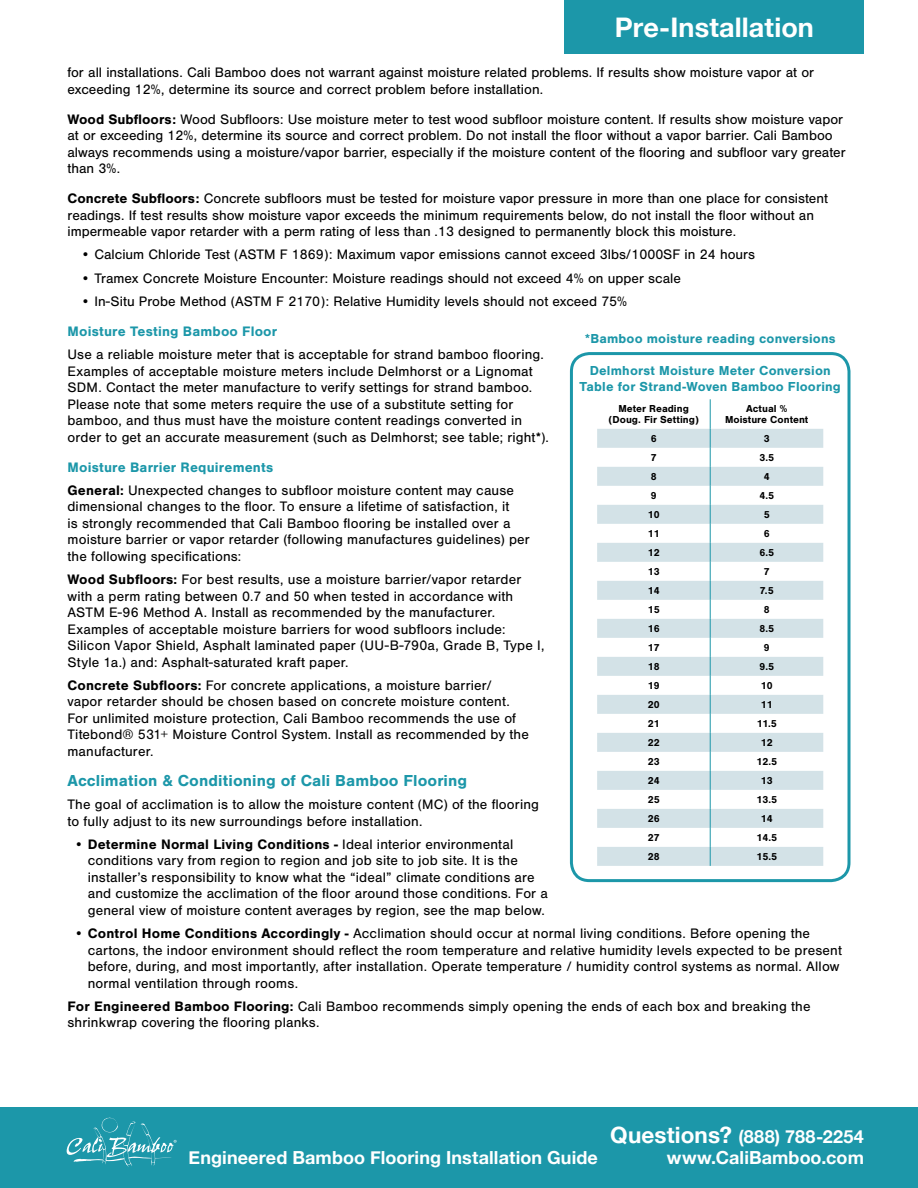
<style>
.page{position:relative;width:918px;height:1188px;background:#fff}
.page>*{position:absolute;margin:0;border:0;box-sizing:border-box;transform-origin:0 0}
.t1{font:700 27px "Helvetica Neue";letter-spacing:.005em;color:#fff}
.t2{font:700 18px "Helvetica Neue";letter-spacing:.005em;color:#fff}
.t3{font:700 16.5px "Nimbus San";letter-spacing:.005em;color:#1c97a9}
.t4{font:14.25px/16.5px "Nimbus San";letter-spacing:.01em;color:#000}
.t5{font:700 14.25px "Nimbus San";letter-spacing:.01em;color:#1c97a9}
.t6{font:700 13.5px/16.2px "Nimbus San";letter-spacing:.015em;color:#1c97a9;text-align:center}
.t7{font:700 10.5px/10.5px "Nimbus San";color:#000;text-align:center}
.s1{font-weight:700}
.s2{font-weight:700;color:#1c97a9}
.s3{font-size:22.5px}
</style>
<div class="page">
<div style="left:0;top:1107px;width:918px;height:81px;background:#1c97a9"></div>
<div style="left:565px;top:0;width:299px;height:54px;background:#1c97a9"></div>
<svg style="left:67px;top:1117px;width:110px;height:50px"></svg>
<div style="left:570px;top:352px;width:280px;height:530px;border:3px solid #1c97a9;border-radius:18px"></div>
<svg style="left:597px;top:429px;width:226px;height:437px;fill:#d9e6ea"></svg>
<hr style="left:710px;top:399px;width:1px;height:30px;background:#1c97a9">
<svg style="left:710px;top:429px;width:1px;height:437px"></svg>
<h1 class="t1" style="left:615px;top:6px;width:200px">Pre-Installation</h1>
<p class="t4" style="left:68px;top:64px;width:748px">for all installations. Cali Bamboo does not warrant against moisture related problems. If results show moisture vapor at or exceeding 12%, determine its source and correct problem before installation.</p>
<p class="t4" style="left:68px;top:111px;width:780px"><span class="s1">Wood Subfloors:</span> Wood Subfloors: Use moisture meter to test wood subfloor moisture content. If results show moisture vapor at or exceeding 12%, determine its source and correct problem. Do not install the floor without a vapor barrier. Cali Bamboo always recommends using a moisture/vapor barrier, especially if the moisture content of the flooring and subfloor vary greater than 3%.</p>
<p class="t4" style="left:68px;top:190px;width:762px"><span class="s1">Concrete Subfloors:</span> Concrete subfloors must be tested for moisture vapor pressure in more than one place for consistent readings. If test results show moisture vapor exceeds the minimum requirements below, do not install the floor without an impermeable vapor retarder with a perm rating of less than .13 designed to permanently block this moisture.</p>
<p class="t4" style="left:81px;top:247px;width:676px">• Calcium Chloride Test (ASTM F 1869): Maximum vapor emissions cannot exceed 3lbs/1000SF in 24 hours</p>
<p class="t4" style="left:81px;top:270px;width:602px">• Tramex Concrete Moisture Encounter: Moisture readings should not exceed 4% on upper scale</p>
<p class="t4" style="left:81px;top:293px;width:548px">• In-Situ Probe Method (ASTM F 2170): Relative Humidity levels should not exceed 75%</p>
<p class="t5" style="left:67px;top:323px;width:211px">Moisture Testing Bamboo Floor</p>
<p class="t4" style="left:67px;top:346px;width:483px">Use a reliable moisture meter that is acceptable for strand bamboo flooring.<br>Examples of acceptable moisture meters include Delmhorst or a Lignomat SDM. Contact the meter manufacture to verify settings for strand bamboo.<br>Please note that some meters require the use of a substitute setting for bamboo, and thus must have the moisture content readings converted in order to get an accurate measurement (such as Delmhorst; see table; right*).</p>
<p class="t4" style="left:67px;top:455px;width:448px;line-height:23.2px"><span class="s2">Moisture Barrier Requirements<br></span><span class="s1">General:</span> Unexpected changes to subfloor moisture content may cause</p>
<p class="t4" style="left:67px;top:499px;width:464px">dimensional changes to the floor. To ensure a lifetime of satisfaction, it<br>is strongly recommended that Cali Bamboo flooring be installed over a moisture barrier or vapor retarder (following manufactures guidelines) per the following specifications:</p>
<p class="t4" style="left:67px;top:571px;width:479px"><span class="s1">Wood Subfloors:</span> For best results, use a moisture barrier/vapor retarder with a perm rating between 0.7 and 50 when tested in accordance with ASTM E-96 Method A. Install as recommended by the manufacturer.<br>Examples of acceptable moisture barriers for wood subfloors include:<br>Silicon Vapor Shield, Asphalt laminated paper (UU-B-790a, Grade B, Type I, Style 1a.) and: Asphalt-saturated kraft paper.</p>
<p class="t4" style="left:67px;top:677px;width:463px"><span class="s1">Concrete Subfloors:</span> For concrete applications, a moisture barrier/ vapor retarder should be chosen based on concrete moisture content.<br>For unlimited moisture protection, Cali Bamboo recommends the use of Titebond® 531+ Moisture Control System. Install as recommended by the manufacturer.</p>
<p class="t3" style="left:68px;top:771px;width:401px">Acclimation &amp; Conditioning of Cali Bamboo Flooring</p>
<p class="t4" style="left:68px;top:796px;width:473px">The goal of acclimation is to allow the moisture content (MC) of the flooring to fully adjust to its new surroundings before installation.</p>
<p class="t4" style="left:88px;top:836px;width:462px;text-indent:-13px"><span class="s1">• Determine Normal Living Conditions -</span> Ideal interior environmental conditions vary from region to region and job site to job site. It is the installer’s responsibility to know what the “ideal” climate conditions are and customize the acclimation of the floor around those conditions. For a general view of moisture content averages by region, see the map below.</p>
<p class="t4" style="left:88px;top:925px;width:756px;text-indent:-13px"><span class="s1">• Control Home Conditions Accordingly -</span> Acclimation should occur at normal living conditions. Before opening the cartons, the indoor environment should reflect the room temperature and relative humidity levels expected to be present before, during, and most importantly, after installation. Operate temperature / humidity control systems as normal. Allow normal ventilation through rooms.</p>
<p class="t4" style="left:67px;top:998px;width:745px"><span class="s1">For Engineered Bamboo Flooring:</span> Cali Bamboo recommends simply opening the ends of each box and breaking the shrinkwrap covering the flooring planks.</p>
<p class="t6" style="left:585px;top:330px;width:252px">*Bamboo moisture reading conversions</p>
<p class="t6" style="left:580px;top:362px;width:263px">Delmhorst Moisture Meter Conversion<br>Table for Strand-Woven Bamboo Flooring</p>
<p class="t7" style="left:608px;top:404px;width:92px">Meter Reading (Doug. Fir Setting)</p>
<p class="t7" style="left:725px;top:404px;width:85px">Actual %<br>Moisture Content</p>
<p class="t7" style="left:651px;top:433px;width:7px">6</p>
<p class="t7" style="left:764px;top:433px;width:7px">3</p>
<p class="t7" style="left:651px;top:452px;width:7px">7</p>
<p class="t7" style="left:759px;top:452px;width:16px">3.5</p>
<p class="t7" style="left:651px;top:471px;width:7px">8</p>
<p class="t7" style="left:764px;top:471px;width:7px">4</p>
<p class="t7" style="left:651px;top:490px;width:7px">9</p>
<p class="t7" style="left:759px;top:490px;width:16px">4.5</p>
<p class="t7" style="left:648px;top:509px;width:13px">10</p>
<p class="t7" style="left:764px;top:509px;width:7px">5</p>
<p class="t7" style="left:648px;top:528px;width:13px">11</p>
<p class="t7" style="left:764px;top:528px;width:7px">6</p>
<p class="t7" style="left:648px;top:547px;width:13px">12</p>
<p class="t7" style="left:759px;top:547px;width:16px">6.5</p>
<p class="t7" style="left:648px;top:566px;width:13px">13</p>
<p class="t7" style="left:764px;top:566px;width:7px">7</p>
<p class="t7" style="left:648px;top:585px;width:13px">14</p>
<p class="t7" style="left:760px;top:585px;width:15px">7.5</p>
<p class="t7" style="left:648px;top:604px;width:13px">15</p>
<p class="t7" style="left:764px;top:604px;width:7px">8</p>
<p class="t7" style="left:648px;top:623px;width:13px">16</p>
<p class="t7" style="left:759px;top:623px;width:16px">8.5</p>
<p class="t7" style="left:648px;top:642px;width:13px">17</p>
<p class="t7" style="left:764px;top:642px;width:7px">9</p>
<p class="t7" style="left:648px;top:661px;width:13px">18</p>
<p class="t7" style="left:760px;top:661px;width:16px">9.5</p>
<p class="t7" style="left:648px;top:680px;width:13px">19</p>
<p class="t7" style="left:761px;top:680px;width:13px">10</p>
<p class="t7" style="left:648px;top:699px;width:13px">20</p>
<p class="t7" style="left:761px;top:699px;width:13px">11</p>
<p class="t7" style="left:648px;top:718px;width:13px">21</p>
<p class="t7" style="left:757px;top:718px;width:22px">11.5</p>
<p class="t7" style="left:648px;top:737px;width:13px">22</p>
<p class="t7" style="left:761px;top:737px;width:13px">12</p>
<p class="t7" style="left:648px;top:756px;width:13px">23</p>
<p class="t7" style="left:756px;top:756px;width:22px">12.5</p>
<p class="t7" style="left:648px;top:775px;width:13px">24</p>
<p class="t7" style="left:761px;top:775px;width:13px">13</p>
<p class="t7" style="left:648px;top:794px;width:13px">25</p>
<p class="t7" style="left:757px;top:794px;width:22px">13.5</p>
<p class="t7" style="left:648px;top:813px;width:13px">26</p>
<p class="t7" style="left:761px;top:813px;width:13px">14</p>
<p class="t7" style="left:648px;top:832px;width:13px">27</p>
<p class="t7" style="left:756px;top:832px;width:22px">14.5</p>
<p class="t7" style="left:648px;top:851px;width:13px">28</p>
<p class="t7" style="left:756px;top:851px;width:22px">15.5</p>
<p class="t2" style="left:610px;top:1122px;width:255px"><span class="s3">Questions?</span> (888) 788-2254</p>
<p class="t2" style="left:189px;top:1143px;width:411px">Engineered Bamboo Flooring Installation Guide</p>
<p class="t2" style="left:667px;top:1143px;width:199px">www.CaliBamboo.com</p>
</div>
